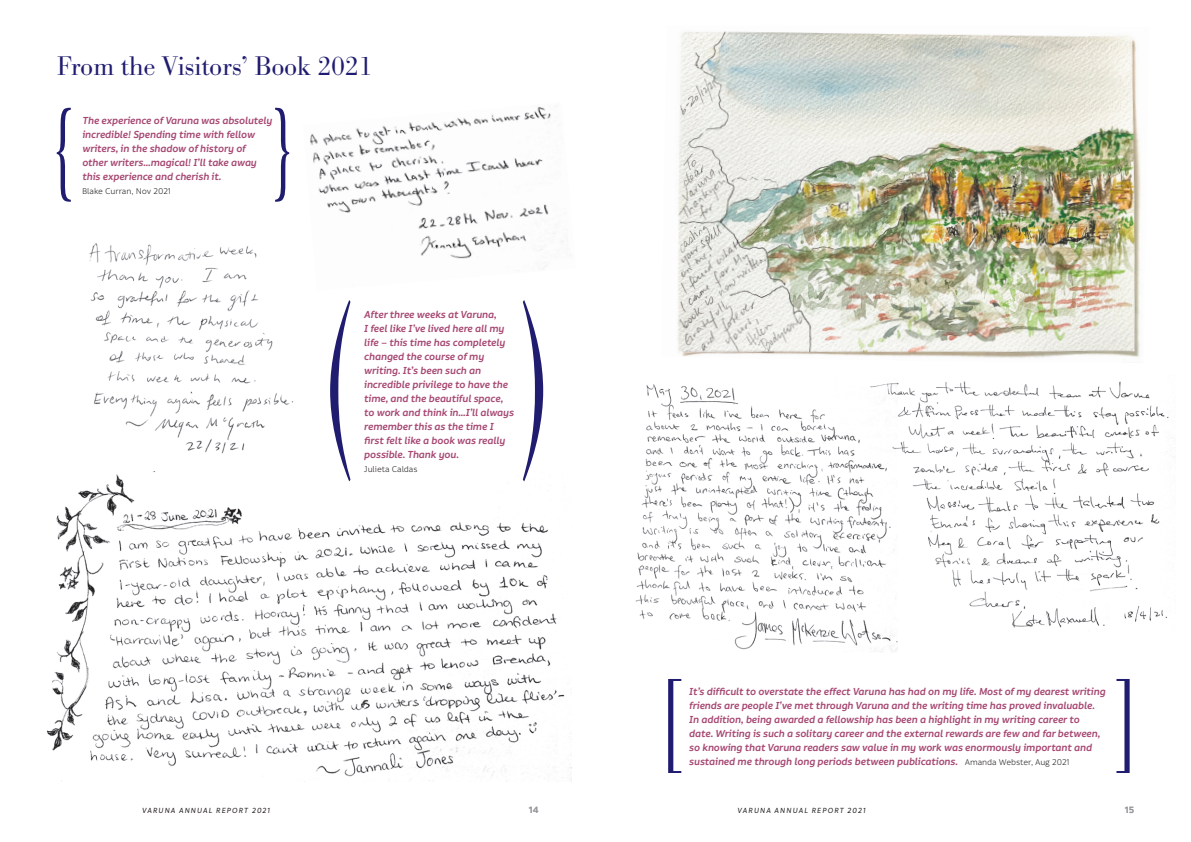
<style>
.page{position:relative;width:1191px;height:842px;background:#fff}
.page>*{position:absolute;margin:0;border:0;box-sizing:border-box;transform-origin:0 0}
.t1{font:300 211px "Bodoni Ant";color:#201c70;scale:.5 1}
.t2{font:300 111px "Bodoni Ant";color:#201c70;scale:.53 1}
.t3{font:300 111px "Bodoni Ant";color:#201c70;scale:.62 1}
.t4{font:300 28px "Bodoni URW";letter-spacing:-.01em;color:#201c70}
.t5{font:italic 600 11px/14px "Informative";letter-spacing:-.01em;color:#a64772}
.t6{font:700 10px "Informative";color:#939598}
.t7{font:9px "Informative";letter-spacing:-.01em;color:#231f20}
.t8{font:italic 500 8px "Informative";letter-spacing:.12em;color:#231f20}
.s1{font-weight:400;font-style:normal;font-size:9px;color:#231f20}
</style>
<div class="page">
<img style="left:89px;top:243px;width:204px;height:211px">
<img style="left:897px;top:381px;width:278px;height:247px">
<img style="left:47px;top:471px;width:524px;height:310px">
<img style="left:677px;top:31px;width:464px;height:327px">
<img style="left:635px;top:383px;width:262px;height:269px">
<img style="left:310px;top:106px;width:254px;height:163px">
<h3 class="t4" style="left:57px;top:50px;width:317px">From the Visitors’ Book 2021</h3>
<h2 class="t2" style="left:57px;top:86px;width:31px">{</h2>
<h2 class="t2" style="left:274px;top:86px;width:31px">}</h2>
<p class="t5" style="left:82px;top:114px;width:191px">The experience of Varuna was absolutely incredible! Spending time with fellow writers, in the shadow of history of other writers…magical! I’ll take away this experience and cherish it.</p>
<p class="t7" style="left:82px;top:186px;width:90px">Blake Curran, Nov 2021</p>
<h1 class="t1" style="left:326px;top:261px;width:444px">( )</h1>
<p class="t5" style="left:364px;top:307px;width:151px">After three weeks at Varuna,<br>I feel like I’ve lived here all my life – this time has completely changed the course of my writing. It’s been such an incredible privilege to have the time, and the beautiful space, to work and think in…I’ll always remember this as the time I first felt like a book was really possible. Thank you.</p>
<p class="t7" style="left:364px;top:464px;width:55px">Julieta Caldas</p>
<h2 class="t3" style="left:663px;top:658px;width:31px">[</h2>
<h2 class="t3" style="left:1116px;top:658px;width:31px">]</h2>
<p class="t5" style="left:689px;top:685px;width:418px">It’s difficult to overstate the effect Varuna has had on my life. Most of my dearest writing friends are people I’ve met through Varuna and the writing time has proved invaluable.<br>In addition, being awarded a fellowship has been a highlight in my writing career to date. Writing is such a solitary career and the external rewards are few and far between, so knowing that Varuna readers saw value in my work was enormously important and sustained me through long periods between publications. <span class="s1">Amanda Webster, Aug 2021</span></p>
<p class="t8" style="left:142px;top:806px;width:130px">VARUNA ANNUAL REPORT 2021</p>
<p class="t6" style="left:529px;top:804px;width:11px">14</p>
<p class="t8" style="left:737px;top:806px;width:130px">VARUNA ANNUAL REPORT 2021</p>
<p class="t6" style="left:1124px;top:804px;width:11px">15</p>
</div>
